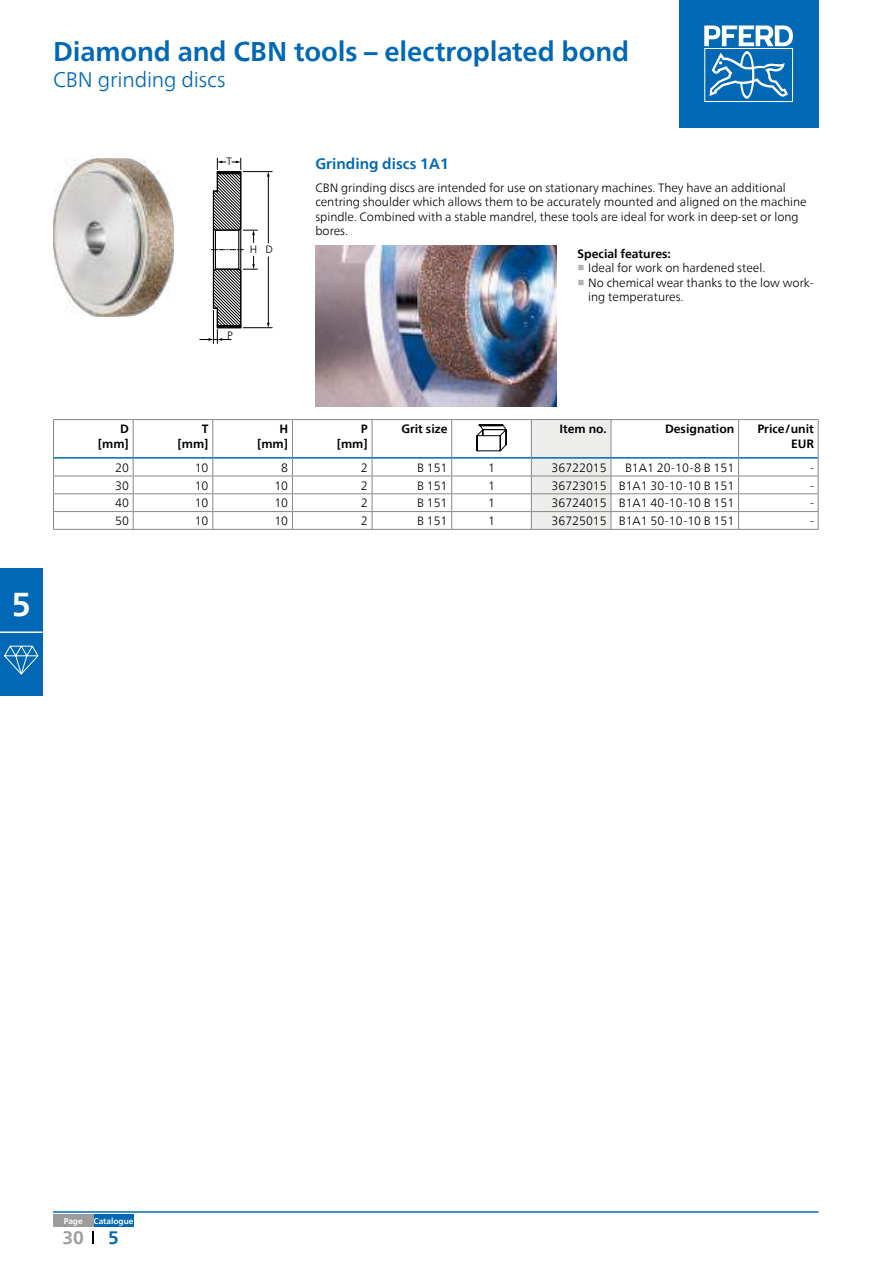
<style>
.page{position:relative;width:893px;height:1263px;background:#fff}
.page>*{position:absolute;margin:0;border:0;box-sizing:border-box;transform-origin:0 0}
.t1{font:700 33px "Neue Frutiger World";color:#fff}
.t2{font:700 27px "Neue Frutiger World";letter-spacing:-.005em;color:#0068b4}
.t3{font:300 21px "Neue Frutiger World";letter-spacing:-.01em;color:#0068b4}
.t4{font:700 18px "Neue Frutiger World";color:#9c9c9c}
.t5{font:700 18px "Neue Frutiger World";color:#0068b4}
.t6{font:700 15px "Neue Frutiger World";color:#0068b4}
.t7{font:300 12px/14.4px "Neue Frutiger World";color:#000}
.t8{font:700 12px/14.4px "Neue Frutiger World";color:#000;text-align:right}
.t9{font:300 10.65px "Neue Frutiger World";color:#000}
.t10{font:700 8.25px "Neue Frutiger World";color:#fff}
.s1{font-family:"Arial Unicode MS";font-weight:700;color:#b2b2b2}
</style>
<div class="page">
<hr style="left:53px;top:1211px;width:766px;height:2px;background:#0068b4">
<svg style="left:200px;top:158px;width:72px;height:185px"></svg>
<img style="left:53px;top:158px;width:121px;height:159px">
<img style="left:315px;top:246px;width:241px;height:160px">
<hr style="left:53px;top:419px;width:80px;height:1px;background:#878786">
<hr style="left:53px;top:420px;width:1px;height:38px;background:#878786">
<hr style="left:133px;top:419px;width:80px;height:1px;background:#878786">
<hr style="left:133px;top:420px;width:1px;height:37px;background:#878786">
<hr style="left:213px;top:419px;width:79px;height:1px;background:#878786">
<hr style="left:212px;top:420px;width:1px;height:37px;background:#878786">
<hr style="left:292px;top:419px;width:80px;height:1px;background:#878786">
<hr style="left:292px;top:420px;width:1px;height:37px;background:#878786">
<hr style="left:372px;top:419px;width:80px;height:1px;background:#878786">
<hr style="left:372px;top:420px;width:1px;height:37px;background:#878786">
<hr style="left:452px;top:419px;width:79px;height:1px;background:#878786">
<hr style="left:451px;top:420px;width:1px;height:37px;background:#878786">
<hr style="left:611px;top:419px;width:127px;height:1px;background:#878786">
<hr style="left:738px;top:419px;width:81px;height:1px;background:#878786">
<hr style="left:738px;top:420px;width:1px;height:37px;background:#878786">
<hr style="left:818px;top:420px;width:1px;height:38px;background:#878786">
<hr style="left:53px;top:476px;width:80px;height:1px;background:#878786">
<hr style="left:133px;top:476px;width:80px;height:1px;background:#878786">
<hr style="left:213px;top:476px;width:79px;height:1px;background:#878786">
<hr style="left:292px;top:476px;width:80px;height:1px;background:#878786">
<hr style="left:372px;top:476px;width:80px;height:1px;background:#878786">
<hr style="left:452px;top:476px;width:79px;height:1px;background:#878786">
<hr style="left:611px;top:476px;width:127px;height:1px;background:#878786">
<hr style="left:738px;top:476px;width:81px;height:1px;background:#878786">
<hr style="left:53px;top:493px;width:80px;height:1px;background:#878786">
<hr style="left:133px;top:493px;width:80px;height:1px;background:#878786">
<hr style="left:213px;top:493px;width:79px;height:1px;background:#878786">
<hr style="left:292px;top:493px;width:80px;height:1px;background:#878786">
<hr style="left:372px;top:493px;width:80px;height:1px;background:#878786">
<hr style="left:452px;top:493px;width:79px;height:1px;background:#878786">
<hr style="left:611px;top:493px;width:127px;height:1px;background:#878786">
<hr style="left:738px;top:493px;width:81px;height:1px;background:#878786">
<hr style="left:53px;top:511px;width:80px;height:1px;background:#878786">
<svg style="left:53px;top:458px;width:1px;height:71px"></svg>
<hr style="left:133px;top:511px;width:80px;height:1px;background:#878786">
<svg style="left:133px;top:459px;width:1px;height:70px"></svg>
<hr style="left:213px;top:511px;width:79px;height:1px;background:#878786">
<svg style="left:212px;top:459px;width:1px;height:70px"></svg>
<hr style="left:292px;top:511px;width:80px;height:1px;background:#878786">
<svg style="left:292px;top:459px;width:1px;height:70px"></svg>
<hr style="left:372px;top:511px;width:80px;height:1px;background:#878786">
<svg style="left:372px;top:459px;width:1px;height:70px"></svg>
<hr style="left:452px;top:511px;width:79px;height:1px;background:#878786">
<svg style="left:451px;top:459px;width:1px;height:70px"></svg>
<hr style="left:611px;top:511px;width:127px;height:1px;background:#878786">
<hr style="left:738px;top:511px;width:81px;height:1px;background:#878786">
<svg style="left:738px;top:459px;width:1px;height:70px"></svg>
<svg style="left:818px;top:458px;width:1px;height:71px"></svg>
<hr style="left:53px;top:529px;width:80px;height:1px;background:#878786">
<hr style="left:133px;top:529px;width:80px;height:1px;background:#878786">
<hr style="left:213px;top:529px;width:79px;height:1px;background:#878786">
<hr style="left:292px;top:529px;width:80px;height:1px;background:#878786">
<hr style="left:372px;top:529px;width:80px;height:1px;background:#878786">
<hr style="left:452px;top:529px;width:79px;height:1px;background:#878786">
<hr style="left:611px;top:529px;width:127px;height:1px;background:#878786">
<hr style="left:738px;top:529px;width:81px;height:1px;background:#878786">
<hr style="left:54px;top:457px;width:79px;height:2px;background:#0068b4">
<hr style="left:133px;top:457px;width:80px;height:2px;background:#0068b4">
<hr style="left:213px;top:457px;width:79px;height:2px;background:#0068b4">
<hr style="left:292px;top:457px;width:80px;height:2px;background:#0068b4">
<hr style="left:372px;top:457px;width:80px;height:2px;background:#0068b4">
<hr style="left:452px;top:457px;width:79px;height:2px;background:#0068b4">
<hr style="left:611px;top:457px;width:127px;height:2px;background:#0068b4">
<hr style="left:738px;top:457px;width:80px;height:2px;background:#0068b4">
<hr style="left:531px;top:419px;width:80px;height:1px;background:#878786">
<svg style="left:531px;top:420px;width:81px;height:109px;background:#e4e5e6"></svg>
<hr style="left:531px;top:529px;width:80px;height:1px;background:#878786">
<svg style="left:477px;top:424px;width:29px;height:27px"></svg>
<div style="left:679px;top:0;width:140px;height:128px;background:#0068b4"></div>
<svg style="left:704px;top:26px;width:89px;height:76px"></svg>
<div style="left:93px;top:1214px;width:41px;height:13px;background:#0068b4"></div>
<div style="left:53px;top:1214px;width:40px;height:13px;background:#9c9c9c"></div>
<svg style="left:93px;top:1231px;width:1px;height:12px"></svg>
<div style="left:0;top:568px;width:43px;height:127px;background:#0068b4"></div>
<hr style="left:0;top:631px;width:43px;height:2px;background:#fff">
<svg style="left:4px;top:646px;width:34px;height:29px"></svg>
<h2 class="t2" style="left:53px;top:28px;width:578px">Diamond and CBN tools – electroplated bond</h2>
<h3 class="t3" style="left:53px;top:63px;width:174px">CBN grinding discs</h3>
<p class="t9" style="left:226px;top:153px;width:7px">T</p>
<p class="t9" style="left:250px;top:241px;width:25px">H D</p>
<p class="t9" style="left:227px;top:327px;width:7px">P</p>
<p class="t6" style="left:315px;top:150px;width:135px">Grinding discs 1A1</p>
<p class="t7" style="left:315px;top:180px;width:493px">CBN grinding discs are intended for use on stationary machines. They have an additional centring shoulder which allows them to be accurately mounted and aligned on the machine spindle. Combined with a stable mandrel, these tools are ideal for work in deep-set or long bores.</p>
<p class="t8" style="left:578px;top:246px;width:95px">Special features:</p>
<p class="t7" style="left:578px;top:261px;width:189px"><span class="s1">■</span> Ideal for work on hardened steel.</p>
<p class="t7" style="left:588px;top:275px;width:227px;text-indent:-11px"><span class="s1">■</span> No chemical wear thanks to the low work&shy;ing temperatures.</p>
<h1 class="t1" style="left:11px;top:575px;width:21px">5</h1>
<p class="t8" style="left:98px;top:421px;width:33px">D [mm]</p>
<p class="t8" style="left:177px;top:421px;width:33px">T [mm]</p>
<p class="t8" style="left:257px;top:421px;width:33px">H [mm]</p>
<p class="t8" style="left:337px;top:421px;width:33px">P [mm]</p>
<p class="t8" style="left:401px;top:421px;width:48px">Grit size</p>
<p class="t8" style="left:559px;top:421px;width:49px">Item no.</p>
<p class="t8" style="left:665px;top:421px;width:71px">Designation</p>
<p class="t8" style="left:757px;top:421px;width:58px">Price/unit<br>EUR</p>
<p class="t7" style="left:115px;top:460px;width:15px">20</p>
<p class="t7" style="left:195px;top:460px;width:15px">10</p>
<p class="t7" style="left:281px;top:460px;width:8px">8</p>
<p class="t7" style="left:361px;top:460px;width:8px">2</p>
<p class="t7" style="left:417px;top:460px;width:32px">B 151</p>
<p class="t7" style="left:488px;top:460px;width:8px">1</p>
<p class="t7" style="left:552px;top:460px;width:57px">36722015</p>
<p class="t7" style="left:625px;top:460px;width:111px">B1A1 20-10-8 B 151</p>
<p class="t7" style="left:810px;top:460px;width:5px">-</p>
<p class="t7" style="left:115px;top:478px;width:15px">30</p>
<p class="t7" style="left:195px;top:478px;width:15px">10</p>
<p class="t7" style="left:274px;top:478px;width:15px">10</p>
<p class="t7" style="left:361px;top:478px;width:8px">2</p>
<p class="t7" style="left:417px;top:478px;width:32px">B 151</p>
<p class="t7" style="left:488px;top:478px;width:8px">1</p>
<p class="t7" style="left:552px;top:478px;width:184px">36723015 B1A1 30-10-10 B 151</p>
<p class="t7" style="left:810px;top:478px;width:5px">-</p>
<p class="t7" style="left:115px;top:496px;width:15px">40</p>
<p class="t7" style="left:195px;top:496px;width:15px">10</p>
<p class="t7" style="left:274px;top:496px;width:15px">10</p>
<p class="t7" style="left:361px;top:496px;width:8px">2</p>
<p class="t7" style="left:417px;top:496px;width:32px">B 151</p>
<p class="t7" style="left:488px;top:496px;width:8px">1</p>
<p class="t7" style="left:552px;top:496px;width:184px">36724015 B1A1 40-10-10 B 151</p>
<p class="t7" style="left:810px;top:496px;width:5px">-</p>
<p class="t7" style="left:115px;top:514px;width:15px">50</p>
<p class="t7" style="left:195px;top:514px;width:15px">10</p>
<p class="t7" style="left:274px;top:514px;width:15px">10</p>
<p class="t7" style="left:361px;top:514px;width:8px">2</p>
<p class="t7" style="left:417px;top:514px;width:32px">B 151</p>
<p class="t7" style="left:488px;top:514px;width:8px">1</p>
<p class="t7" style="left:552px;top:514px;width:184px">36725015 B1A1 50-10-10 B 151</p>
<p class="t7" style="left:810px;top:514px;width:5px">-</p>
<p class="t10" style="left:64px;top:1214px;width:21px">Page</p>
<p class="t10" style="left:94px;top:1214px;width:41px">Catalogue</p>
<h3 class="t4" style="left:63px;top:1221px;width:23px">30</h3>
<h3 class="t5" style="left:108px;top:1221px;width:12px">5</h3>
</div>
